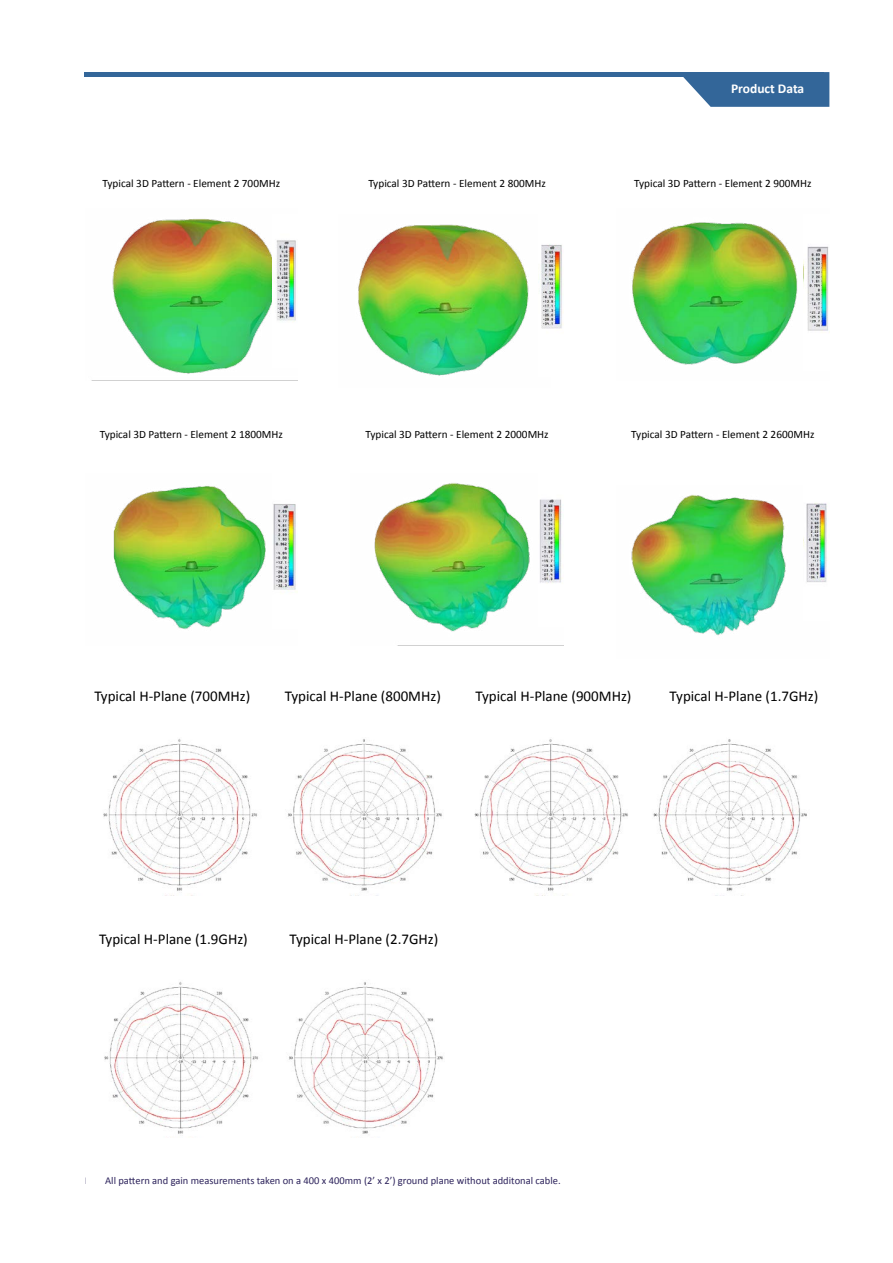
<style>
.page{position:relative;width:893px;height:1263px;background:#fff}
.page>*{position:absolute;margin:0;border:0;box-sizing:border-box;transform-origin:0 0}
.t1{font:15px "Calibri";color:#000}
.t2{font:700 13.5px "Calibri";color:#fff}
.t3{font:11.25px "Calibri";color:#000}
.t4{font:10.5px "Calibri";color:#2c225b}
</style>
<div class="page">
<img style="left:91px;top:219px;width:207px;height:162px">
<img style="left:358px;top:224px;width:171px;height:152px">
<img style="left:632px;top:222px;width:172px;height:143px">
<img style="left:113px;top:486px;width:153px;height:143px">
<img style="left:374px;top:483px;width:156px;height:149px">
<img style="left:631px;top:495px;width:173px;height:141px">
<div style="left:85px;top:72px;width:739px;height:5px;background:#369"></div>
<svg style="left:683px;top:72px;width:146px;height:35px"></svg>
<img style="left:103px;top:738px;width:704px;height:153px">
<img style="left:272px;top:219px;width:26px;height:149px">
<img style="left:541px;top:244px;width:22px;height:85px">
<img style="left:804px;top:246px;width:25px;height:85px">
<img style="left:273px;top:504px;width:25px;height:88px">
<img style="left:539px;top:499px;width:23px;height:85px">
<img style="left:806px;top:503px;width:21px;height:79px">
<img style="left:104px;top:981px;width:339px;height:153px">
<p class="t2" style="left:731px;top:80px;width:75px">Product Data</p>
<p class="t3" style="left:103px;top:176px;width:179px">Typical 3D Pattern - Element 2 700MHz</p>
<p class="t3" style="left:368px;top:176px;width:179px">Typical 3D Pattern - Element 2 800MHz</p>
<p class="t3" style="left:634px;top:176px;width:179px">Typical 3D Pattern - Element 2 900MHz</p>
<p class="t3" style="left:100px;top:427px;width:185px">Typical 3D Pattern - Element 2 1800MHz</p>
<p class="t3" style="left:365px;top:427px;width:185px">Typical 3D Pattern - Element 2 2000MHz</p>
<p class="t3" style="left:631px;top:427px;width:185px">Typical 3D Pattern - Element 2 2600MHz</p>
<h1 class="t1" style="left:94px;top:687px;width:158px">Typical H-Plane (700MHz)</h1>
<h1 class="t1" style="left:285px;top:687px;width:158px">Typical H-Plane (800MHz)</h1>
<h1 class="t1" style="left:475px;top:687px;width:158px">Typical H-Plane (900MHz)</h1>
<h1 class="t1" style="left:670px;top:687px;width:150px">Typical H-Plane (1.7GHz)</h1>
<h1 class="t1" style="left:99px;top:929px;width:150px">Typical H-Plane (1.9GHz)</h1>
<h1 class="t1" style="left:290px;top:929px;width:150px">Typical H-Plane (2.7GHz)</h1>
<p class="t4" style="left:85px;top:1173px;width:477px">N.B. All pattern and gain measurements taken on a 400 x 400mm (2’ x 2’) ground plane without additonal cable.</p>
</div>
